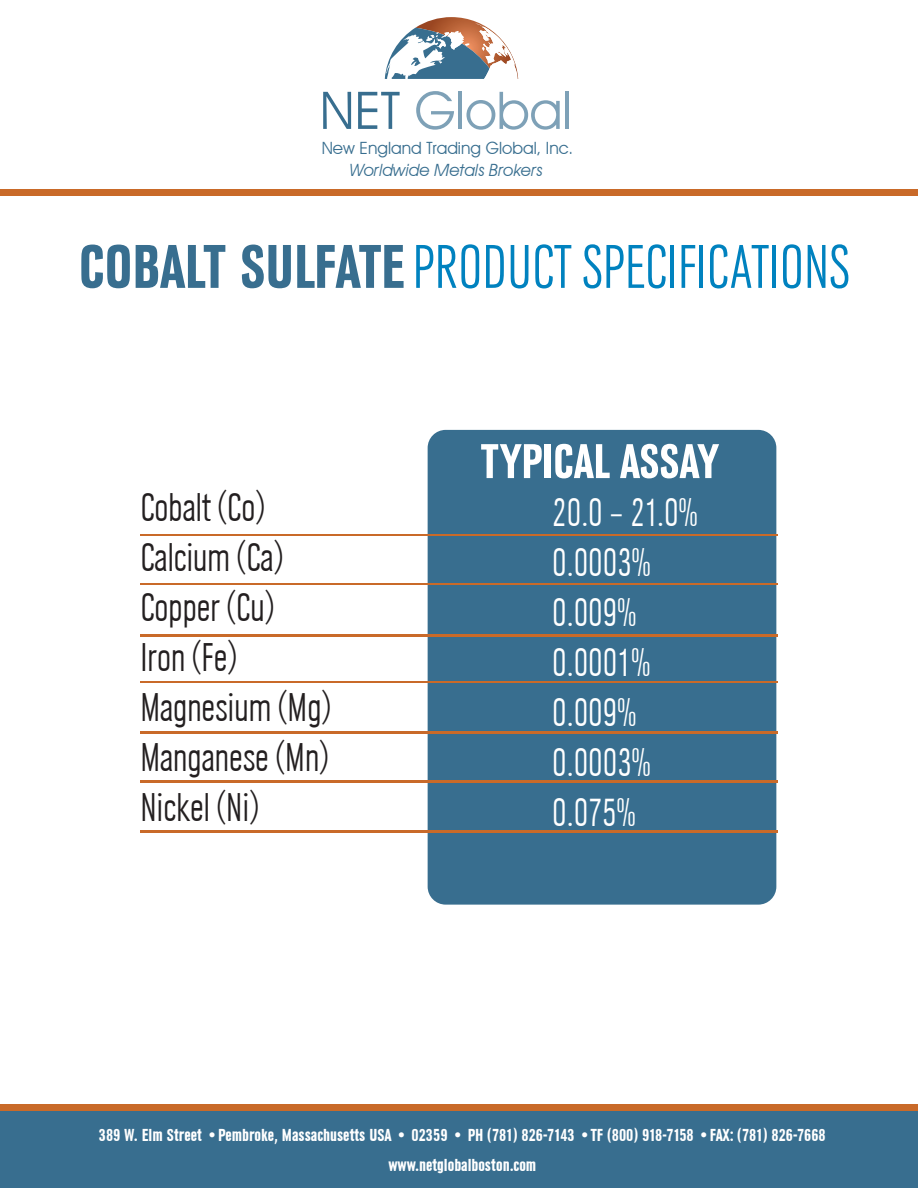
<style>
.page{position:relative;width:918px;height:1188px;background:#fff}
.page>*{position:absolute;margin:0;border:0;box-sizing:border-box;transform-origin:0 0}
.t1{font:64.35px "URW Grotesk T Ligh Cond";color:#0082bf}
.t2{font:52.2px "Avant Garde IT Cby BT";color:#7ea1b7}
.t3{font:700 condensed 50.85px "URW Grotesk T";color:#fff}
.t4{font:41.55px/49.9px "URW Grotesk T Ligh Cond";color:#231f20}
.t5{font:41.55px/49.9px "URW Grotesk T Ligh Cond";color:#fff}
.t6{font:700 condensed 18px/29.5px "URW Grotesk T";color:#fff;text-align:center}
.t7{font:16.95px "Avant Garde IT Cby BT";color:#386e8f}
.t8{font:italic 16.95px "Avant Garde IT Cby BT";color:#386e8f}
.s1{color:#386e8f}
.s2{font-family:"URW Grotesk T";font-weight:700;font-stretch:condensed;color:#386e8f}
</style>
<div class="page">
<div style="left:428px;top:430px;width:348px;height:475px;background:#386e8f;border-radius:18px"></div>
<div style="left:0;top:1105px;width:918px;height:83px;background:#386e8f"></div>
<div style="left:0;top:1105px;width:918px;height:6px;background:#c96a29"></div>
<div style="left:0;top:189px;width:918px;height:6px;background:#c96a29"></div>
<hr style="left:141px;top:534px;width:637px;height:2px;background:#c96a29">
<hr style="left:141px;top:583px;width:637px;height:2px;background:#c96a29">
<hr style="left:141px;top:634px;width:637px;height:2px;background:#c96a29">
<hr style="left:141px;top:681px;width:637px;height:2px;background:#c96a29">
<hr style="left:141px;top:731px;width:637px;height:2px;background:#c96a29">
<hr style="left:141px;top:780px;width:637px;height:2px;background:#c96a29">
<hr style="left:141px;top:831px;width:637px;height:1px;background:#c96a29">
<svg style="left:385px;top:23px;width:132px;height:56px"></svg>
<h2 class="t2" style="left:320px;top:79px;width:254px"><span class="s1">NET</span> Global</h2>
<p class="t8" style="left:350px;top:160px;width:194px">Worldwide Metals Brokers</p>
<p class="t7" style="left:322px;top:138px;width:253px">New England Trading Global, Inc.</p>
<h1 class="t1" style="left:79px;top:234px;width:772px"><span class="s2">COBALT SULFATE</span>PRODUCT SPECIFICATIONS</h1>
<h3 class="t4" style="left:140px;top:483px;width:192px">Cobalt (Co)<br>Calcium (Ca)<br>Copper (Cu)<br>Iron (Fe)<br>Magnesium (Mg)<br>Manganese (Mn)<br>Nickel (Ni)</h3>
<h3 class="t3" style="left:481px;top:434px;width:239px">TYPICAL ASSAY</h3>
<h3 class="t5" style="left:552px;top:488px;width:147px">20.0 – 21.0%<br>0.0003%<br>0.009%<br>0.0001%<br>0.009%<br>0.0003%<br>0.075%</h3>
<p class="t6" style="left:99px;top:1120px;width:728px">389 W. Elm Street •Pembroke, Massachusetts USA • 02359 • PH (781) 826-7143 •TF (800) 918-7158 •FAX: (781) 826-7668 www.netglobalboston.com</p>
</div>
